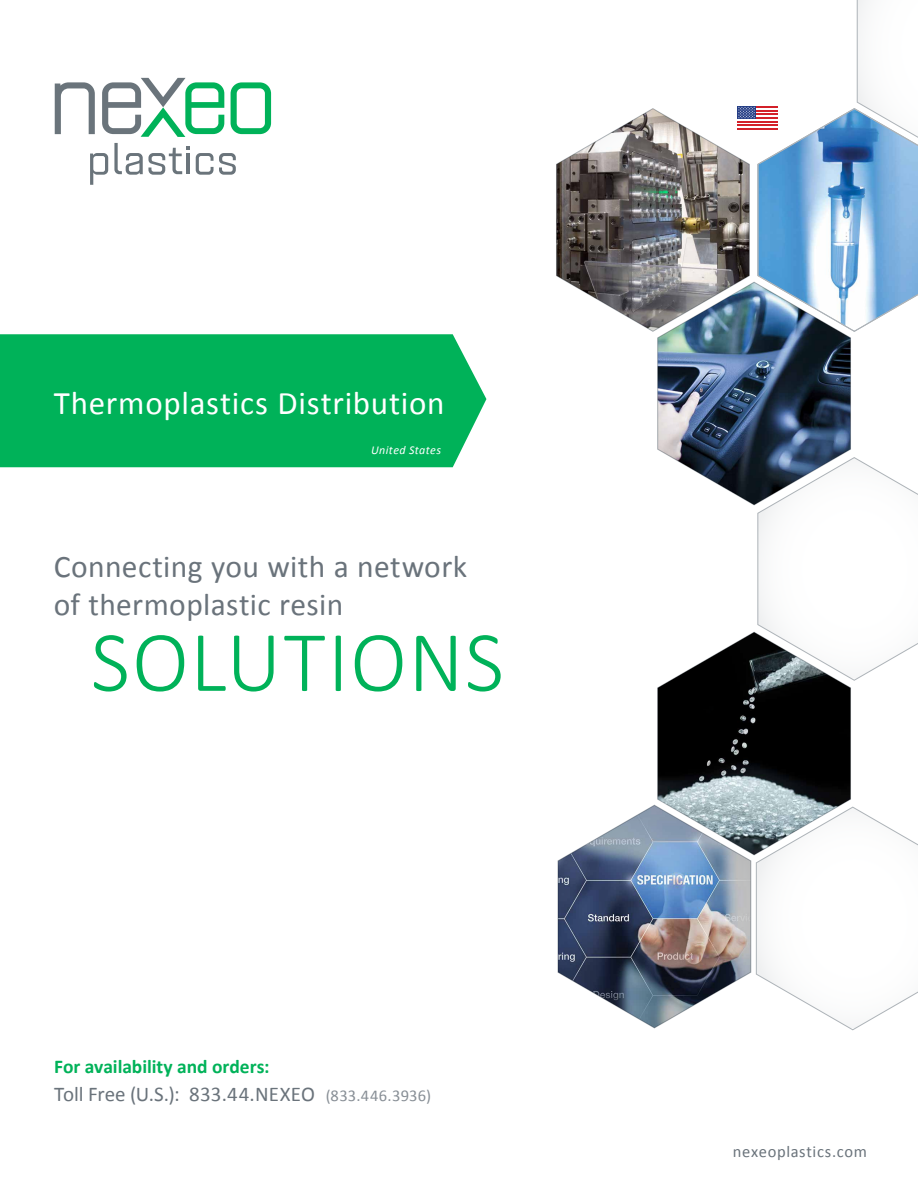
<style>
.page{position:relative;width:918px;height:1188px;background:#fff}
.page>*{position:absolute;margin:0;border:0;box-sizing:border-box;transform-origin:0 0}
.t1{font:300 87px "Calibri";letter-spacing:.015em;color:#00b259}
.t2{font:33px "Calibri";letter-spacing:.02em;color:#fff}
.t3{font:31.5px/37.2px "Calibri";letter-spacing:.01em;color:#6a737b}
.t4{font:21px "Calibri";color:#6a737b}
.t5{font:700 19.5px "Calibri";letter-spacing:-.005em;color:#00b259}
.t6{font:16.5px "Calibri";letter-spacing:.04em;color:#6a737b}
.t7{font:italic 12px "Calibri";letter-spacing:.035em;color:#fff}
.s1{font-size:16.5px;color:#888f96}
</style>
<div class="page">
<div style="left:0;top:334px;width:486px;height:133px;background:#00b259"></div>
<svg style="left:55px;top:82px;width:40px;height:52px"></svg>
<svg style="left:231px;top:82px;width:40px;height:52px"></svg>
<svg style="left:102px;top:78px;width:122px;height:59px"></svg>
<svg style="left:90px;top:153px;width:18px;height:32px"></svg>
<svg style="left:114px;top:143px;width:76px;height:32px"></svg>
<hr style="left:187px;top:154px;width:3px;height:20px;background:#6a747b">
<svg style="left:196px;top:153px;width:40px;height:22px"></svg>
<img style="left:556px;top:0;width:362px;height:1031px">
<img style="left:658px;top:632px;width:193px;height:223px">
<img style="left:658px;top:282px;width:193px;height:223px">
<p class="t2" style="left:54px;top:382px;width:392px">Thermoplastics Distribution</p>
<p class="t7" style="left:371px;top:442px;width:72px">United States</p>
<p class="t3" style="left:54px;top:548px;width:415px">Connecting you with a network of thermoplastic resin</p>
<h1 class="t1" style="left:91px;top:608px;width:415px">SOLUTIONS</h1>
<p class="t5" style="left:54px;top:1054px;width:217px">For availability and orders:</p>
<p class="t4" style="left:54px;top:1081px;width:378px">Toll Free (U.S.): 833.44.NEXEO <span class="s1">(833.446.3936)</span></p>
<p class="t6" style="left:733px;top:1141px;width:135px">nexeoplastics.com</p>
</div>
